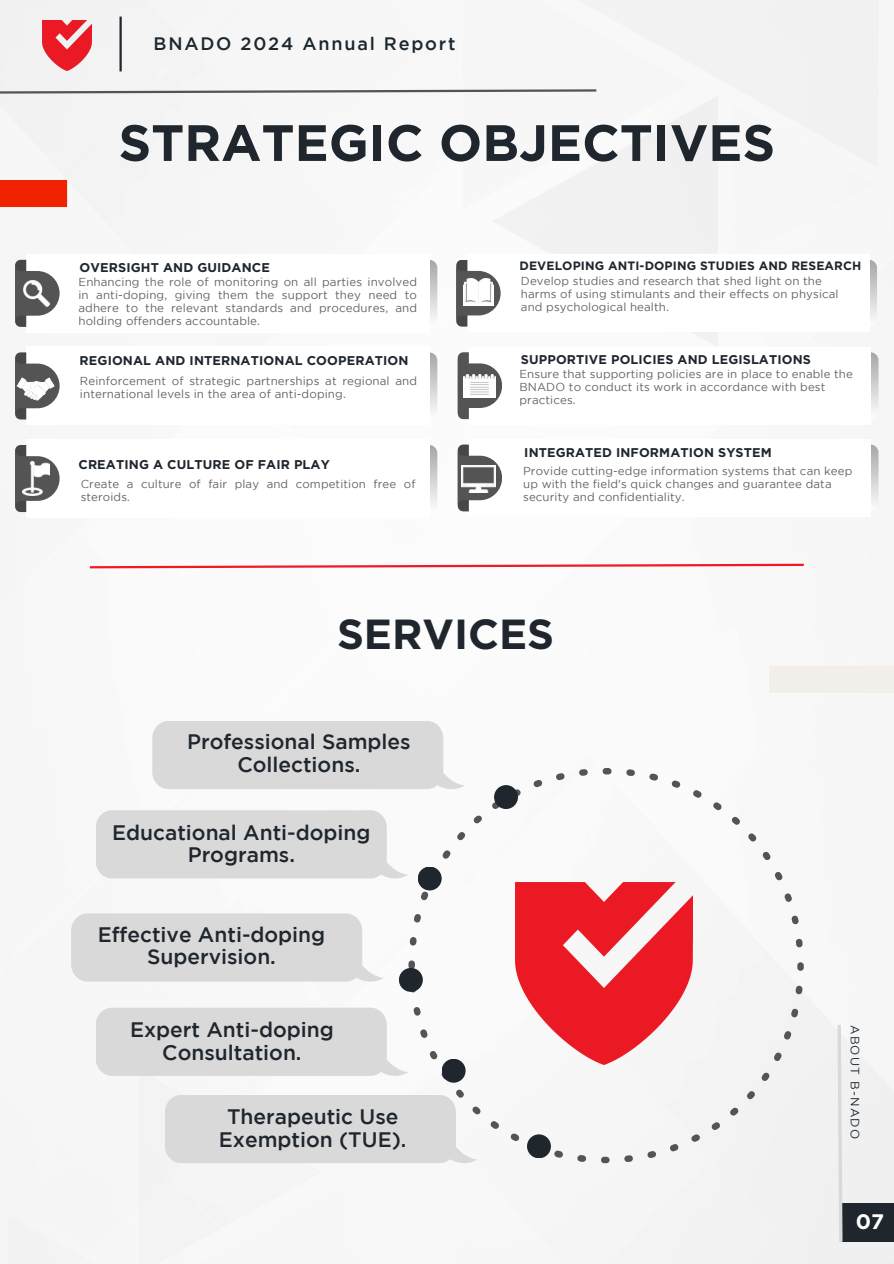
<style>
.page{position:relative;width:894px;height:1264px;background:#fff}
.page>*{position:absolute;margin:0;border:0;box-sizing:border-box;transform-origin:0 0}
.t1{font:700 51px "Gotham";color:#1f262e}
.t2{font:700 42px "Gotham";color:#1f262e}
.t3{font:700 21px "Gotham";color:#fff}
.t4{font:500 20.85px/22.5px "Gotham";color:#1f262e;text-align:center}
.t5{font:500 18px "Gotham";letter-spacing:.1em;color:#1b272f}
.t6{font:700 12.75px "Gotham";letter-spacing:.01em;color:#1f262e}
.t7{font:700 12.6px "Gotham";letter-spacing:.01em;color:#1f262e}
.t8{font:700 12.15px "Gotham";letter-spacing:.01em;color:#1f262e}
.t9{font:12px "Gotham";letter-spacing:.1em;color:#1b272f}
.t10{font:11.55px/12.9px "Gotham";letter-spacing:.01em;color:#646464}
.t11{font:11.4px/13px "Gotham";letter-spacing:.01em;color:#646464}
</style>
<div class="page">
<img style="left:0;top:0;width:893px;height:1263px">
<svg style="left:0;top:88px;width:598px;height:7px"></svg>
<img style="left:42px;top:20px;width:50px;height:51px">
<hr style="left:119px;top:17px;width:3px;height:54px;background:#1f262e">
<div style="left:0;top:180px;width:67px;height:27px;background:#f12200"></div>
<div style="left:394px;top:260px;width:43px;height:67px;background:linear-gradient(to bottom,#a6a6a6,#fdfdfd);border-radius:8px"></div>
<div style="left:26px;top:254px;width:403px;height:78px;background:#fff"></div>
<svg style="left:15px;top:260px;width:45px;height:67px"></svg>
<div style="left:394px;top:352px;width:43px;height:67px;background:linear-gradient(to bottom,#a7a7a7,#fcfcfc);border-radius:8px"></div>
<div style="left:26px;top:347px;width:403px;height:78px;background:#fff"></div>
<div style="left:394px;top:445px;width:43px;height:67px;background:linear-gradient(to bottom,#a6a6a6,#fdfdfd);border-radius:8px"></div>
<div style="left:26px;top:439px;width:403px;height:78px;background:#fff"></div>
<svg style="left:15px;top:445px;width:45px;height:67px"></svg>
<svg style="left:833px;top:260px;width:43px;height:66px"></svg>
<div style="left:467px;top:254px;width:401px;height:78px;background:#fff"></div>
<svg style="left:456px;top:260px;width:44px;height:66px"></svg>
<div style="left:835px;top:352px;width:43px;height:67px;background:linear-gradient(to bottom,#a6a6a6,#fdfdfd);border-radius:8px"></div>
<div style="left:468px;top:347px;width:402px;height:77px;background:#fff"></div>
<svg style="left:457px;top:353px;width:44px;height:66px"></svg>
<div style="left:835px;top:444px;width:43px;height:67px;background:linear-gradient(to bottom,#a7a7a7,#fcfcfc);border-radius:8px"></div>
<div style="left:468px;top:439px;width:402px;height:78px;background:#fff"></div>
<svg style="left:457px;top:445px;width:44px;height:66px"></svg>
<img style="left:24px;top:280px;width:26px;height:26px">
<svg style="left:15px;top:352px;width:45px;height:67px"></svg>
<img style="left:22px;top:462px;width:27px;height:33px">
<img style="left:463px;top:278px;width:30px;height:27px">
<img style="left:463px;top:374px;width:32px;height:23px">
<img style="left:461px;top:465px;width:34px;height:27px">
<svg style="left:88px;top:562px;width:717px;height:7px"></svg>
<svg style="left:408px;top:768px;width:395px;height:394px"></svg>
<div style="left:494px;top:785px;width:24px;height:24px;background:#1f262e;border-radius:50%"></div>
<div style="left:417px;top:866px;width:24px;height:24px;background:#1f262e;border-radius:50%"></div>
<div style="left:399px;top:967px;width:23px;height:24px;background:#1f262e;border-radius:50%"></div>
<div style="left:441px;top:1058px;width:24px;height:24px;background:#1f262e;border-radius:50%"></div>
<svg style="left:152px;top:721px;width:313px;height:68px"></svg>
<svg style="left:96px;top:810px;width:312px;height:68px"></svg>
<svg style="left:71px;top:913px;width:313px;height:68px"></svg>
<svg style="left:96px;top:1007px;width:312px;height:68px"></svg>
<svg style="left:165px;top:1094px;width:312px;height:69px"></svg>
<div style="left:527px;top:1134px;width:23px;height:24px;background:#1f262e;border-radius:50%"></div>
<img style="left:515px;top:882px;width:177px;height:182px">
<div style="left:768px;top:665px;width:125px;height:27px;background:#f2efeb"></div>
<div style="left:840px;top:1203px;width:53px;height:38px;background:#1f262e"></div>
<svg style="left:835px;top:1021px;width:9px;height:224px"></svg>
<p class="t5" style="left:153px;top:37px;width:303px">BNADO 2024 Annual Report</p>
<h5 class="t1" style="left:118px;top:113px;width:658px">STRATEGIC OBJECTIVES</h5>
<h4 class="t6" style="left:80px;top:260px;width:192px">OVERSIGHT AND GUIDANCE</h4>
<p class="t10" style="left:78px;top:276px;width:340px;text-align:justify">Enhancing the role of monitoring on all parties involved in anti-doping, giving them the support they need to adhere to the relevant standards and procedures, and holding offenders accountable.</p>
<h1 class="t6" style="left:80px;top:352px;width:330px">REGIONAL AND INTERNATIONAL COOPERATION</h1>
<p class="t10" style="left:80px;top:375px;width:338px">Reinforcement of strategic partnerships at regional and international levels in the area of anti-doping.</p>
<h5 class="t6" style="left:78px;top:457px;width:253px">CREATING A CULTURE OF FAIR PLAY</h5>
<p class="t11" style="left:81px;top:478px;width:336px">Create a culture of fair play and competition free of steroids.</p>
<p class="t8" style="left:519px;top:259px;width:343px">DEVELOPING ANTI-DOPING STUDIES AND RESEARCH</p>
<p class="t10" style="left:521px;top:275px;width:319px">Develop studies and research that shed light on the harms of using stimulants and their effects on physical and psychological health.</p>
<h5 class="t7" style="left:521px;top:352px;width:291px">SUPPORTIVE POLICIES AND LEGISLATIONS</h5>
<p class="t10" style="left:519px;top:368px;width:335px">Ensure that supporting policies are in place to enable the<br>BNADO to conduct its work in accordance with best practices.</p>
<p class="t7" style="left:524px;top:445px;width:249px">INTEGRATED INFORMATION SYSTEM</p>
<p class="t10" style="left:523px;top:465px;width:330px">Provide cutting-edge information systems that can keep up with the field's quick changes and guarantee data security and confidentiality.</p>
<p class="t2" style="left:337px;top:609px;width:218px">SERVICES</p>
<p class="t4" style="left:187px;top:732px;width:225px">Professional Samples<br>Collections.</p>
<p class="t4" style="left:112px;top:822px;width:260px">Educational Anti-doping<br>Programs.</p>
<p class="t4" style="left:98px;top:924px;width:229px">Effective Anti-doping<br>Supervision.</p>
<h5 class="t4" style="left:130px;top:1019px;width:205px">Expert Anti-doping<br>Consultation.</h5>
<p class="t4" style="left:219px;top:1106px;width:189px">Therapeutic Use<br>Exemption (TUE).</p>
<p class="t9" style="left:859px;top:1024px;width:116px;rotate:90deg">ABOUT B-NADO</p>
<p class="t3" style="left:855px;top:1209px;width:30px">07</p>
</div>
